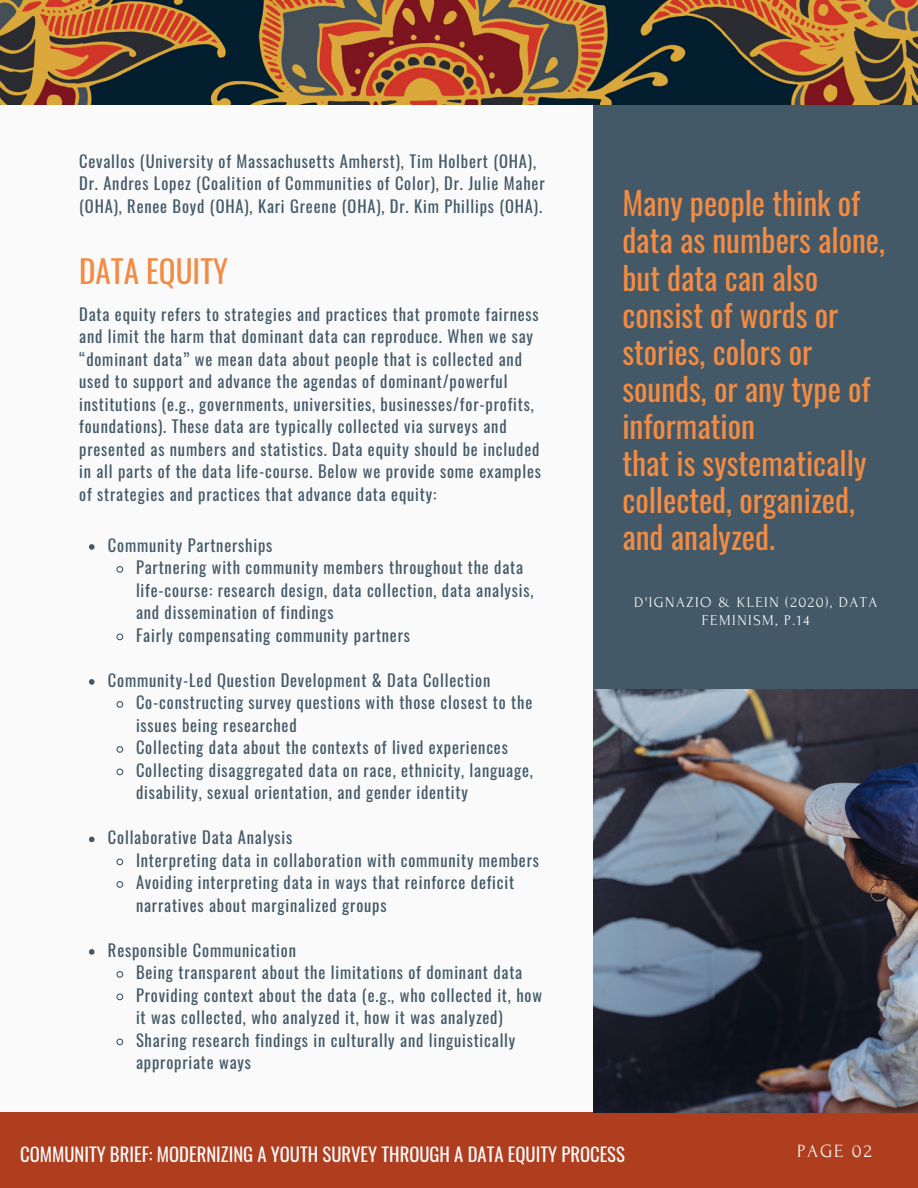
<style>
.page{position:relative;width:918px;height:1188px;background:#fafafa}
.page>*{position:absolute;margin:0;border:0;box-sizing:border-box;transform-origin:0 0}
.t1{font:31.5px/37.2px "Oswald";color:#f28b43}
.t2{font:31.2px "Oswald";color:#f28b43}
.t3{font:18.75px "Oswald";color:#fafafa}
.t4{font:18.6px "Forum";letter-spacing:.1em;color:#fafafa}
.t5{font:16.5px/22.5px "Oswald";letter-spacing:.05em;color:#435967}
.t6{font:15px/18px "Forum";letter-spacing:.1em;color:#fafafa;text-align:center}
</style>
<div class="page">
<div style="left:594px;top:104px;width:324px;height:585px;background:#435967"></div>
<svg style="left:89px;top:544px;width:6px;height:6px"></svg>
<svg style="left:116px;top:566px;width:8px;height:7px"></svg>
<svg style="left:116px;top:633px;width:8px;height:8px"></svg>
<svg style="left:89px;top:679px;width:6px;height:6px"></svg>
<svg style="left:116px;top:701px;width:8px;height:7px"></svg>
<svg style="left:116px;top:746px;width:8px;height:7px"></svg>
<svg style="left:116px;top:768px;width:8px;height:8px"></svg>
<svg style="left:89px;top:837px;width:6px;height:5px"></svg>
<svg style="left:116px;top:858px;width:8px;height:8px"></svg>
<svg style="left:116px;top:881px;width:8px;height:7px"></svg>
<svg style="left:89px;top:949px;width:6px;height:6px"></svg>
<svg style="left:116px;top:971px;width:8px;height:7px"></svg>
<svg style="left:116px;top:993px;width:8px;height:8px"></svg>
<svg style="left:116px;top:1038px;width:8px;height:8px"></svg>
<div style="left:0;top:1112px;width:918px;height:76px;background:#af3e1f"></div>
<img style="left:594px;top:689px;width:324px;height:423px">
<img style="left:0;top:0;width:918px;height:105px">
<p class="t5" style="left:79px;top:149px;width:467px">Cevallos (University of Massachusetts Amherst), Tim Holbert (OHA),<br>Dr. Andres Lopez (Coalition of Communities of Color), Dr. Julie Maher (OHA), Renee Boyd (OHA), Kari Greene (OHA), Dr. Kim Phillips (OHA).</p>
<p class="t2" style="left:79px;top:247px;width:150px">DATA EQUITY</p>
<p class="t5" style="left:79px;top:302px;width:463px">Data equity refers to strategies and practices that promote fairness and limit the harm that dominant data can reproduce. When we say “dominant data” we mean data about people that is collected and used to support and advance the agendas of dominant/powerful institutions (e.g., governments, universities, businesses/for-profits, foundations). These data are typically collected via surveys and presented as numbers and statistics. Data equity should be included in all parts of the data life-course. Below we provide some examples of strategies and practices that advance data equity:</p>
<p class="t5" style="left:108px;top:533px;width:166px">Community Partnerships</p>
<p class="t5" style="left:136px;top:556px;width:399px">Partnering with community members throughout the data life-course: research design, data collection, data analysis, and dissemination of findings</p>
<p class="t5" style="left:136px;top:623px;width:276px">Fairly compensating community partners</p>
<p class="t5" style="left:108px;top:668px;width:384px">Community-Led Question Development &amp; Data Collection</p>
<p class="t5" style="left:136px;top:691px;width:398px">Co-constructing survey questions with those closest to the issues being researched</p>
<p class="t5" style="left:136px;top:736px;width:373px">Collecting data about the contexts of lived experiences</p>
<p class="t5" style="left:136px;top:758px;width:398px">Collecting disaggregated data on race, ethnicity, language, disability, sexual orientation, and gender identity</p>
<p class="t5" style="left:108px;top:826px;width:186px">Collaborative Data Analysis</p>
<p class="t5" style="left:136px;top:848px;width:404px">Interpreting data in collaboration with community members</p>
<p class="t5" style="left:136px;top:871px;width:380px">Avoiding interpreting data in ways that reinforce deficit narratives about marginalized groups</p>
<p class="t5" style="left:108px;top:938px;width:189px">Responsible Communication</p>
<p class="t5" style="left:136px;top:961px;width:388px">Being transparent about the limitations of dominant data</p>
<p class="t5" style="left:136px;top:983px;width:408px">Providing context about the data (e.g., who collected it, how it was collected, who analyzed it, how it was analyzed)</p>
<p class="t5" style="left:136px;top:1028px;width:381px">Sharing research findings in culturally and linguistically appropriate ways</p>
<p class="t1" style="left:622px;top:183px;width:264px">Many people think of data as numbers alone,</p>
<p class="t1" style="left:622px;top:258px;width:250px">but data can also consist of words or stories, colors or sounds, or any type of information</p>
<p class="t1" style="left:622px;top:443px;width:246px">that is systematically collected, organized, and analyzed.</p>
<p class="t6" style="left:634px;top:594px;width:244px">D'IGNAZIO &amp; KLEIN (2020), DATA<br>FEMINISM, P.14</p>
<p class="t3" style="left:20px;top:1140px;width:606px">COMMUNITY BRIEF: MODERNIZING A YOUTH SURVEY THROUGH A DATA EQUITY PROCESS</p>
<p class="t4" style="left:797px;top:1141px;width:76px">PAGE 02</p>
</div>
